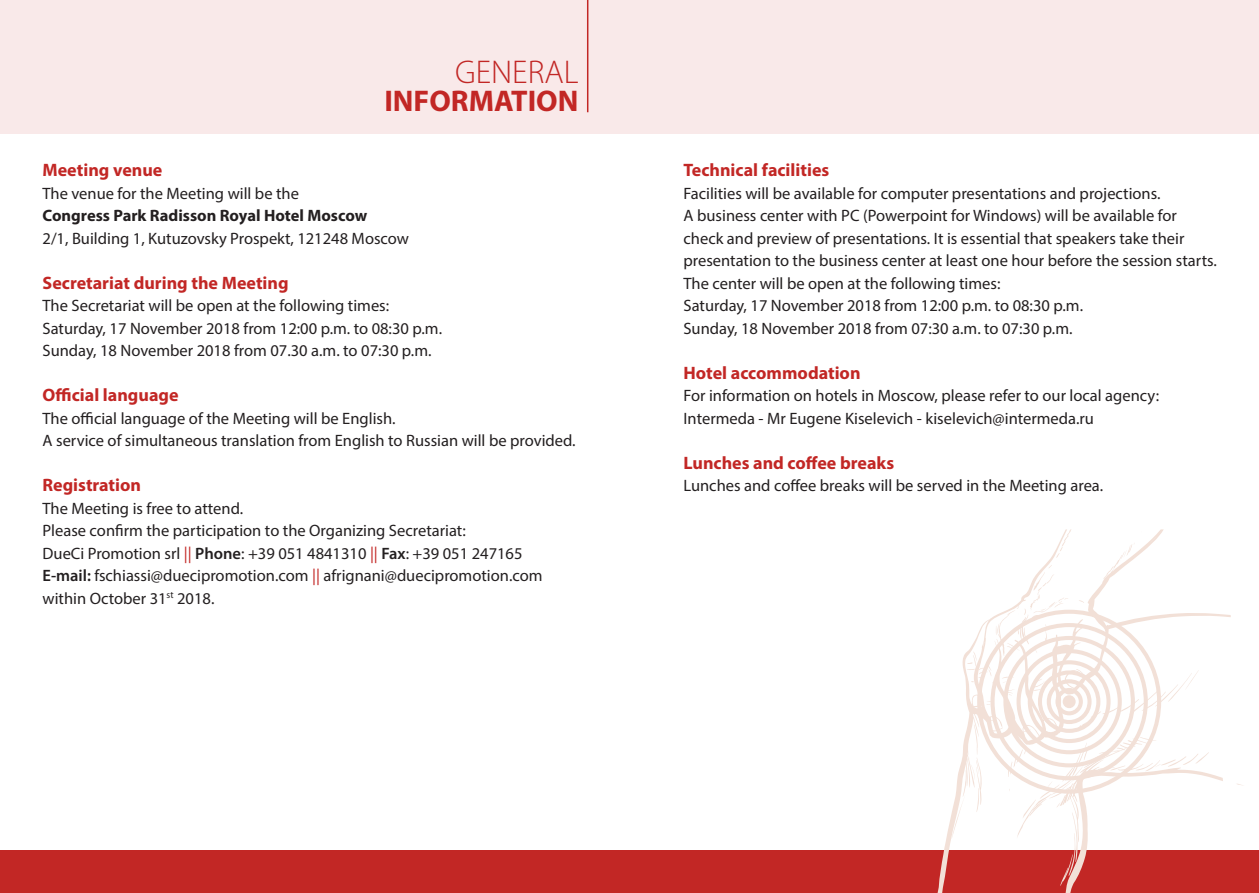
<style>
.page{position:relative;width:1259px;height:893px;background:#fff}
.page>*{position:absolute;margin:0;border:0;box-sizing:border-box;transform-origin:0 0}
.t1{font:300 33px "Myriad Pro";color:#c22725}
.t2{font:700 30px "Myriad Pro";color:#c22725}
.t3{font:700 18px "Myriad Pro";color:#c22725}
.t4{font:16.5px/22.5px "Myriad Pro";color:#231f20}
.t5{font:700 16.5px "Myriad Pro";color:#231f20}
.s1{color:#c22725}
.s2{font-weight:600}
</style>
<div class="page">
<div style="left:0;top:850px;width:1259px;height:43px;background:#c22725"></div>
<svg style="left:951px;top:529px;width:272px;height:364px"></svg>
<div style="left:0;top:0;width:1259px;height:133px;background:#f9e9e9"></div>
<hr style="left:587px;top:0;width:1px;height:112px;background:#c22725">
<h1 class="t1" style="left:455px;top:52px;width:125px">GENERAL</h1>
<h2 class="t2" style="left:384px;top:82px;width:196px">INFORMATION</h2>
<p class="t3" style="left:43px;top:158px;width:121px">Meeting venue</p>
<p class="t4" style="left:43px;top:182px;width:258px">The venue for the Meeting will be the</p>
<p class="t5" style="left:43px;top:205px;width:326px">Congress Park Radisson Royal Hotel Moscow</p>
<p class="t4" style="left:43px;top:227px;width:368px">2/1, Building 1, Kutuzovsky Prospekt, 121248 Moscow</p>
<p class="t3" style="left:43px;top:271px;width:248px">Secretariat during the Meeting</p>
<p class="t4" style="left:43px;top:294px;width:401px">The Secretariat will be open at the following times:<br>Saturday, 17 November 2018 from 12:00 p.m. to 08:30 p.m.<br>Sunday, 18 November 2018 from 07.30 a.m. to 07:30 p.m.</p>
<p class="t3" style="left:43px;top:383px;width:137px">Official language</p>
<p class="t4" style="left:43px;top:407px;width:534px">The official language of the Meeting will be English.<br>A service of simultaneous translation from English to Russian will be provided.</p>
<p class="t3" style="left:43px;top:473px;width:100px">Registration</p>
<p class="t4" style="left:43px;top:497px;width:501px">The Meeting is free to attend.<br>Please confirm the participation to the Organizing Secretariat:<br>DueCi Promotion srl <span class="s1">||</span> <span class="s2">Phone</span>: +39 051 4841310 <span class="s1">||</span> <span class="s2">Fax</span>: +39 051 247165<br><span class="s2">E-mail:</span> fschiassi@duecipromotion.com <span class="s1">||</span> afrignani@duecipromotion.com within October 31<sup>st</sup> 2018.</p>
<p class="t3" style="left:683px;top:158px;width:147px">Technical facilities</p>
<p class="t4" style="left:683px;top:182px;width:535px">Facilities will be available for computer presentations and projections.<br>A business center with PC (Powerpoint for Windows) will be available for check and preview of presentations. It is essential that speakers take their presentation to the business center at least one hour before the session starts.<br>The center will be open at the following times:<br>Saturday, 17 November 2018 from 12:00 p.m. to 08:30 p.m.<br>Sunday, 18 November 2018 from 07:30 a.m. to 07:30 p.m.</p>
<p class="t3" style="left:683px;top:361px;width:179px">Hotel accommodation</p>
<p class="t4" style="left:683px;top:384px;width:477px">For information on hotels in Moscow, please refer to our local agency:<br>Intermeda - Mr Eugene Kiselevich - kiselevich@intermeda.ru</p>
<p class="t3" style="left:683px;top:451px;width:212px">Lunches and coffee breaks</p>
<p class="t4" style="left:683px;top:474px;width:421px">Lunches and coffee breaks will be served in the Meeting area.</p>
</div>
